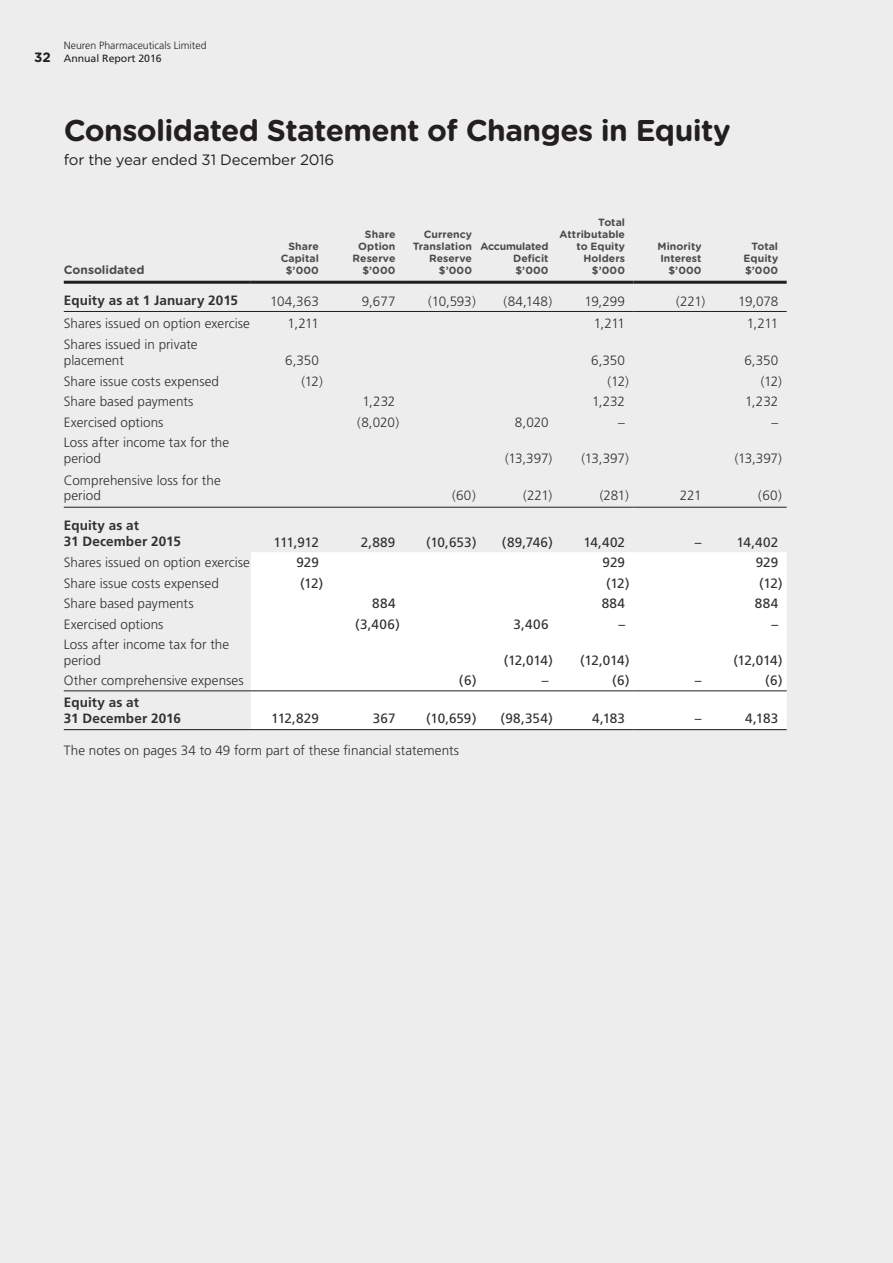
<style>
.page{position:relative;width:893px;height:1263px;background:#ededee}
.page>*{position:absolute;margin:0;border:0;box-sizing:border-box;transform-origin:0 0}
.t1{font:700 30px "Gotham Rounded";letter-spacing:-.025em;color:#231f20}
.t2{font:15px "Gotham Rounded";letter-spacing:-.01em;color:#231f20}
.t3{font:300 13.5px/15.8px "Frutiger";color:#323031}
.t4{font:13.5px "Frutiger";color:#323031}
.t5{font:700 13.5px/15.8px "Frutiger";letter-spacing:.005em;color:#323031}
.t6{font:700 13.5px "Gotham Rounded";color:#231f20}
.t7{font:700 12px "Gotham Rounded";letter-spacing:-.005em;color:#4c4c4e}
.t8{font:700 10.5px/12px "Gotham Rounded";letter-spacing:.005em;color:#4c4c4e;text-align:right}
.t9{font:300 10.5px "Frutiger";color:#231f20}
.t10{font:10.5px "Frutiger";color:#231f20}
</style>
<div class="page">
<div style="left:251px;top:552px;width:536px;height:177px;background:#fff"></div>
<hr style="left:251px;top:281px;width:153px;height:3px;background:#231f20">
<hr style="left:404px;top:281px;width:230px;height:3px;background:#231f20">
<hr style="left:634px;top:281px;width:153px;height:3px;background:#231f20">
<hr style="left:64px;top:281px;width:187px;height:3px;background:#231f20">
<hr style="left:64px;top:507px;width:340px;height:1px;background:#231f20">
<hr style="left:404px;top:507px;width:230px;height:1px;background:#231f20">
<hr style="left:634px;top:507px;width:153px;height:1px;background:#231f20">
<hr style="left:64px;top:691px;width:340px;height:1px;background:#231f20">
<hr style="left:404px;top:691px;width:230px;height:1px;background:#231f20">
<hr style="left:634px;top:691px;width:153px;height:1px;background:#231f20">
<hr style="left:64px;top:729px;width:340px;height:1px;background:#231f20">
<hr style="left:404px;top:729px;width:230px;height:1px;background:#231f20">
<hr style="left:634px;top:729px;width:153px;height:1px;background:#231f20">
<hr style="left:64px;top:311px;width:340px;height:1px;background:#231f20">
<hr style="left:404px;top:311px;width:230px;height:1px;background:#231f20">
<hr style="left:634px;top:311px;width:153px;height:1px;background:#231f20">
<p class="t6" style="left:34px;top:52px;width:18px">32</p>
<p class="t9" style="left:64px;top:41px;width:144px">Neuren Pharmaceuticals Limited</p>
<p class="t10" style="left:64px;top:54px;width:100px">Annual Report 2016</p>
<h1 class="t1" style="left:64px;top:117px;width:668px">Consolidated Statement of Changes in Equity</h1>
<p class="t2" style="left:64px;top:152px;width:272px">for the year ended 31 December 2016</p>
<p class="t7" style="left:64px;top:264px;width:82px">Consolidated</p>
<p class="t8" style="left:281px;top:240px;width:40px">Share<br>Capital $’000</p>
<p class="t8" style="left:353px;top:228px;width:44px">Share<br>Option<br>Reserve $’000</p>
<p class="t8" style="left:413px;top:228px;width:61px">Currency<br>Translation<br>Reserve $’000</p>
<p class="t8" style="left:513px;top:240px;width:37px;text-align:justify;text-indent:-33px">Accumulated Deficit $’000</p>
<p class="t8" style="left:559px;top:216px;width:67px">Total<br>Attributable to Equity<br>Holders $’000</p>
<p class="t8" style="left:657px;top:240px;width:46px">Minority<br>Interest $’000</p>
<p class="t8" style="left:744px;top:240px;width:36px;text-align:justify;text-indent:8px">Total Equity $’000</p>
<p class="t5" style="left:64px;top:294px;width:176px">Equity as at 1 January 2015</p>
<p class="t3" style="left:270px;top:294px;width:50px">104,363</p>
<p class="t3" style="left:362px;top:294px;width:35px">9,677</p>
<p class="t3" style="left:428px;top:294px;width:49px">(10,593)</p>
<p class="t3" style="left:503px;top:294px;width:50px">(84,148)</p>
<p class="t3" style="left:584px;top:294px;width:42px">19,299</p>
<p class="t3" style="left:676px;top:294px;width:31px">(221)</p>
<p class="t3" style="left:738px;top:294px;width:41px">19,078</p>
<p class="t3" style="left:64px;top:316px;width:188px">Shares issued on option exercise</p>
<p class="t3" style="left:288px;top:316px;width:33px">1,211</p>
<p class="t3" style="left:594px;top:316px;width:33px">1,211</p>
<p class="t3" style="left:747px;top:316px;width:33px">1,211</p>
<p class="t3" style="left:64px;top:338px;width:135px">Shares issued in private placement</p>
<p class="t3" style="left:285px;top:354px;width:35px">6,350</p>
<p class="t3" style="left:591px;top:354px;width:35px">6,350</p>
<p class="t3" style="left:744px;top:354px;width:35px">6,350</p>
<p class="t3" style="left:64px;top:374px;width:157px">Share issue costs expensed</p>
<p class="t3" style="left:302px;top:374px;width:23px">(12)</p>
<p class="t3" style="left:608px;top:374px;width:23px">(12)</p>
<p class="t3" style="left:761px;top:374px;width:23px">(12)</p>
<p class="t3" style="left:64px;top:395px;width:131px">Share based payments</p>
<p class="t3" style="left:362px;top:395px;width:35px">1,232</p>
<p class="t3" style="left:592px;top:395px;width:34px">1,232</p>
<p class="t3" style="left:745px;top:395px;width:35px">1,232</p>
<p class="t3" style="left:64px;top:415px;width:101px">Exercised options</p>
<p class="t3" style="left:357px;top:415px;width:44px">(8,020)</p>
<p class="t3" style="left:515px;top:415px;width:35px">8,020</p>
<p class="t3" style="left:618px;top:415px;width:8px">–</p>
<p class="t3" style="left:771px;top:415px;width:8px">–</p>
<p class="t3" style="left:64px;top:436px;width:167px">Loss after income tax for the period</p>
<p class="t3" style="left:505px;top:451px;width:49px">(13,397)</p>
<p class="t3" style="left:582px;top:451px;width:49px">(13,397)</p>
<p class="t3" style="left:735px;top:451px;width:49px">(13,397)</p>
<p class="t3" style="left:64px;top:473px;width:158px">Comprehensive loss for the period</p>
<p class="t5" style="left:64px;top:519px;width:119px">Equity as at<br>31 December 2015</p>
<p class="t3" style="left:452px;top:489px;width:25px">(60)</p>
<p class="t3" style="left:523px;top:489px;width:31px">(221)</p>
<p class="t3" style="left:600px;top:489px;width:31px">(281)</p>
<p class="t3" style="left:680px;top:489px;width:23px">221</p>
<p class="t3" style="left:758px;top:489px;width:25px">(60)</p>
<p class="t4" style="left:274px;top:537px;width:47px">111,912</p>
<p class="t4" style="left:361px;top:537px;width:36px">2,889</p>
<p class="t4" style="left:426px;top:537px;width:52px">(10,653)</p>
<p class="t4" style="left:502px;top:537px;width:53px">(89,746)</p>
<p class="t4" style="left:583px;top:537px;width:43px">14,402</p>
<p class="t4" style="left:695px;top:537px;width:8px">–</p>
<p class="t4" style="left:736px;top:537px;width:43px">14,402</p>
<p class="t3" style="left:64px;top:556px;width:188px">Shares issued on option exercise</p>
<p class="t4" style="left:296px;top:557px;width:24px">929</p>
<p class="t4" style="left:603px;top:557px;width:24px">929</p>
<p class="t4" style="left:756px;top:557px;width:24px">929</p>
<p class="t3" style="left:64px;top:576px;width:157px">Share issue costs expensed</p>
<p class="t4" style="left:300px;top:577px;width:25px">(12)</p>
<p class="t4" style="left:606px;top:577px;width:25px">(12)</p>
<p class="t4" style="left:759px;top:577px;width:25px">(12)</p>
<p class="t3" style="left:64px;top:597px;width:131px">Share based payments</p>
<p class="t4" style="left:372px;top:598px;width:25px">884</p>
<p class="t4" style="left:602px;top:598px;width:25px">884</p>
<p class="t4" style="left:755px;top:598px;width:25px">884</p>
<p class="t3" style="left:64px;top:617px;width:101px">Exercised options</p>
<p class="t4" style="left:355px;top:618px;width:46px">(3,406)</p>
<p class="t4" style="left:514px;top:618px;width:36px">3,406</p>
<p class="t4" style="left:618px;top:618px;width:8px">–</p>
<p class="t4" style="left:771px;top:618px;width:8px">–</p>
<p class="t3" style="left:64px;top:638px;width:167px">Loss after income tax for the period</p>
<p class="t4" style="left:504px;top:655px;width:51px">(12,014)</p>
<p class="t4" style="left:580px;top:655px;width:51px">(12,014)</p>
<p class="t4" style="left:733px;top:655px;width:51px">(12,014)</p>
<p class="t3" style="left:64px;top:674px;width:181px">Other comprehensive expenses</p>
<p class="t4" style="left:459px;top:675px;width:19px">(6)</p>
<p class="t4" style="left:542px;top:675px;width:8px">–</p>
<p class="t4" style="left:612px;top:675px;width:19px">(6)</p>
<p class="t4" style="left:695px;top:675px;width:8px">–</p>
<p class="t4" style="left:765px;top:675px;width:19px">(6)</p>
<p class="t5" style="left:64px;top:695px;width:119px">Equity as at<br>31 December 2016</p>
<p class="t4" style="left:271px;top:713px;width:49px">112,829</p>
<p class="t4" style="left:373px;top:713px;width:24px">367</p>
<p class="t4" style="left:426px;top:713px;width:52px">(10,659)</p>
<p class="t4" style="left:500px;top:713px;width:54px">(98,354)</p>
<p class="t4" style="left:592px;top:713px;width:34px">4,183</p>
<p class="t4" style="left:695px;top:713px;width:8px">–</p>
<p class="t4" style="left:745px;top:713px;width:34px">4,183</p>
<p class="t3" style="left:64px;top:743px;width:397px">The notes on pages 34 to 49 form part of these financial statements</p>
</div>
